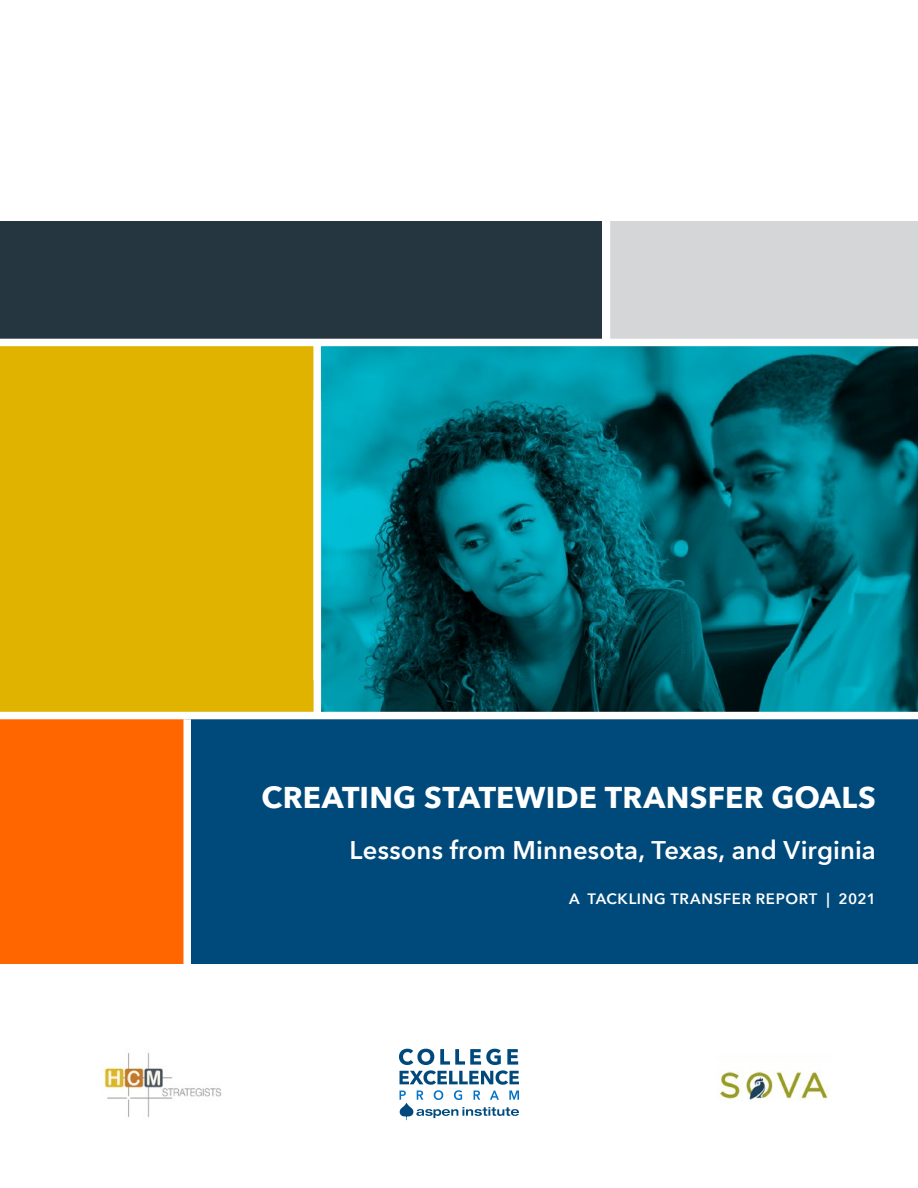
<style>
.page{position:relative;width:918px;height:1188px;background:#fff}
.page>*{position:absolute;margin:0;border:0;box-sizing:border-box;transform-origin:0 0}
.quote{font:700 30px "Avenir Next";letter-spacing:.005em;color:#fff}
.quote-2{font:600 25.5px "Avenir Next";letter-spacing:.005em;color:#fff}
.t1{font:600 15px "Avenir Next";letter-spacing:.04em;color:#fff}
</style>
<div class="page">
<img style="left:321px;top:346px;width:597px;height:366px">
<div style="left:0;top:339px;width:314px;height:380px;background:#e0b300"></div>
<div style="left:0;top:718px;width:316px;height:246px;background:#f60"></div>
<div style="left:0;top:221px;width:602px;height:118px;background:#263640"></div>
<div style="left:605px;top:221px;width:313px;height:118px;background:#d4d6d7"></div>
<div style="left:187px;top:715px;width:731px;height:248px;background:#00497b"></div>
<div style="left:313px;top:344px;width:8px;height:336px;background:#fff"></div>
<div style="left:0;top:339px;width:918px;height:7px;background:#fff"></div>
<div style="left:183px;top:719px;width:8px;height:357px;background:#fff"></div>
<div style="left:603px;top:213px;width:7px;height:128px;background:#fff"></div>
<div style="left:0;top:712px;width:918px;height:7px;background:#fff"></div>
<img style="left:104px;top:1052px;width:118px;height:66px">
<svg style="left:399px;top:1049px;width:120px;height:71px"></svg>
<img style="left:719px;top:1071px;width:109px;height:30px">
<p class="quote" style="left:262px;top:772px;width:616px">CREATING STATEWIDE TRANSFER GOALS</p>
<p class="quote-2" style="left:350px;top:828px;width:528px">Lessons from Minnesota, Texas, and Virginia</p>
<h6 class="t1" style="left:569px;top:886px;width:308px">A TACKLING TRANSFER REPORT | 2021</h6>
</div>
